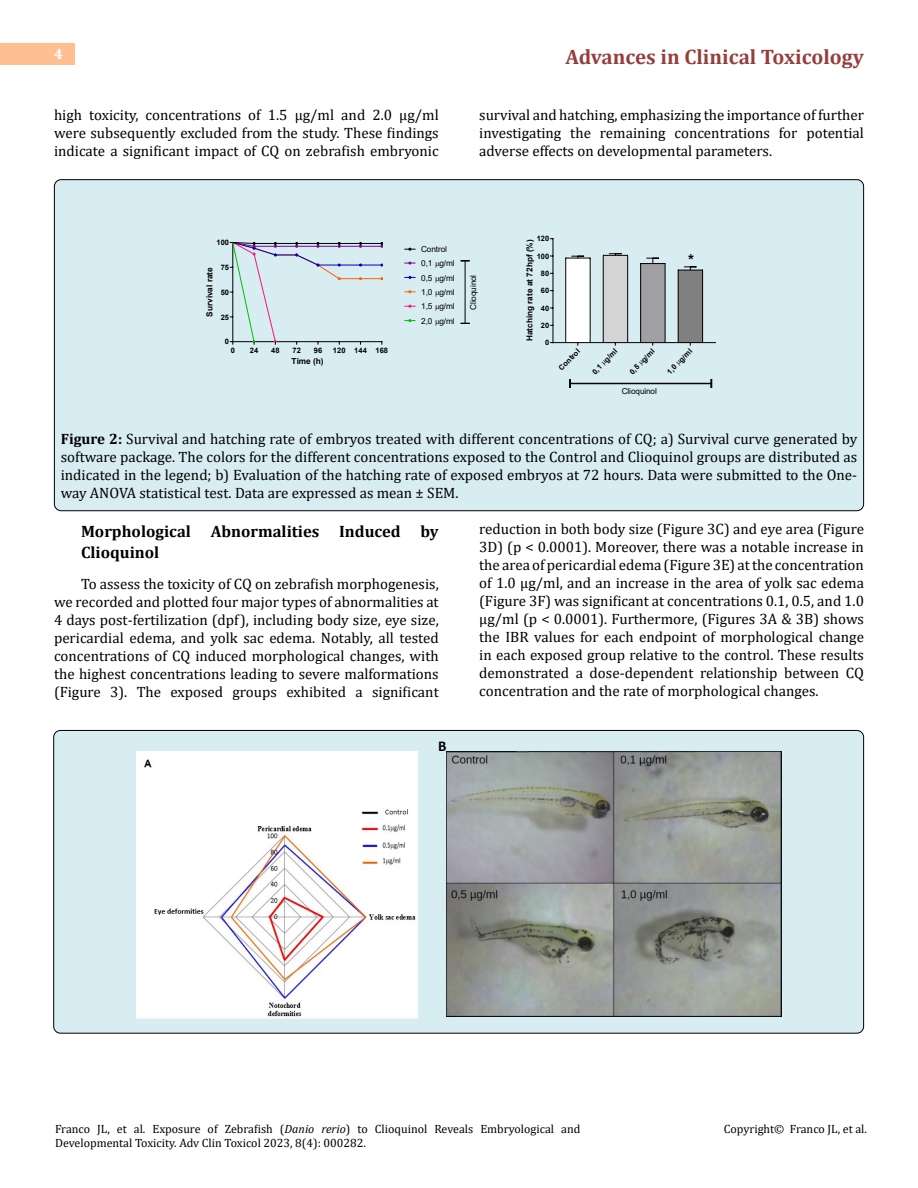
<style>
.page{position:relative;width:918px;height:1188px;background:#fff}
.page>*{position:absolute;margin:0;border:0;box-sizing:border-box;transform-origin:0 0}
.t1{font:700 21px "Cambria";color:#953f3c}
.t2{font:700 16.5px/21px "Cambria";color:#000}
.t3{font:15px/18px "Cambria";color:#000;text-align:justify}
.t4{font:700 15px "Cambria";color:#fff}
.t5{font:700 15px "Arial";color:#000}
.t6{font:700 15px "Calibri";color:#000}
.t7{font:12px/14.4px "Cambria";color:#000}
.t8{font:8.25px/14.4px "Arial";letter-spacing:-.015em;color:#000}
.t9{font:700 8.25px "Arial";color:#000}
.t10{font:700 7.5px "Arial";letter-spacing:.005em;color:#000}
.s1{font-weight:700}
.s2{font-style:italic}
</style>
<div class="page">
<div style="left:0;top:43px;width:75px;height:21px;background:#ffbf91"></div>
<div style="left:54px;top:730px;width:810px;height:303px;background:#d8edf2;border-radius:7px"></div>
<div style="left:54px;top:180px;width:810px;height:331px;background:#d8edf2;border-radius:7px"></div>
<svg style="left:230px;top:242px;width:153px;height:102px"></svg>
<svg style="left:405px;top:248px;width:10px;height:2px"></svg>
<svg style="left:405px;top:262px;width:10px;height:2px"></svg>
<svg style="left:405px;top:276px;width:10px;height:2px"></svg>
<svg style="left:405px;top:291px;width:10px;height:2px"></svg>
<svg style="left:405px;top:305px;width:10px;height:2px"></svg>
<svg style="left:405px;top:320px;width:10px;height:2px"></svg>
<hr style="left:465px;top:261px;width:1px;height:62px;background:#000">
<hr style="left:553px;top:342px;width:163px;height:1px;background:#000">
<hr style="left:553px;top:238px;width:1px;height:105px;background:#000">
<svg style="left:677px;top:266px;width:26px;height:79px;background:#797b7c"></svg>
<svg style="left:640px;top:258px;width:26px;height:87px;background:#94969a"></svg>
<svg style="left:602px;top:253px;width:26px;height:92px;background:#bfc1c1"></svg>
<svg style="left:565px;top:256px;width:26px;height:89px;background:#e3e4e4"></svg>
<hr style="left:570px;top:383px;width:141px;height:1px;background:#000">
<img style="left:137px;top:751px;width:281px;height:267px">
<img style="left:447px;top:751px;width:334px;height:266px">
<p class="t4" style="left:54px;top:44px;width:10px">4</p>
<h1 class="t1" style="left:565px;top:42px;width:300px">Advances in Clinical Toxicology</h1>
<p class="t3" style="left:54px;top:105px;width:386px">high toxicity, concentrations of 1.5 μg/ml and 2.0 μg/ml were subsequently excluded from the study. These findings indicate a significant impact of CQ on zebrafish embryonic</p>
<p class="t3" style="left:479px;top:105px;width:386px">survival and hatching, emphasizing the importance of further investigating the remaining concentrations for potential adverse effects on developmental parameters.</p>
<p class="t10" style="left:216px;top:237px;width:14px">100</p>
<p class="t9" style="left:204px;top:317px;width:51px;rotate:-90deg">Survival rate</p>
<p class="t10" style="left:221px;top:262px;width:10px">75</p>
<p class="t10" style="left:221px;top:287px;width:10px">50</p>
<p class="t10" style="left:221px;top:312px;width:10px">25</p>
<p class="t10" style="left:225px;top:336px;width:6px">0</p>
<p class="t10" style="left:231px;top:345px;width:6px">0</p>
<p class="t10" style="left:250px;top:345px;width:10px">24</p>
<p class="t10" style="left:271px;top:345px;width:10px">48</p>
<p class="t10" style="left:292px;top:345px;width:10px">72</p>
<p class="t10" style="left:314px;top:345px;width:10px">96</p>
<p class="t10" style="left:333px;top:345px;width:57px">120 144 168</p>
<p class="t9" style="left:292px;top:356px;width:33px">Time (h)</p>
<p class="t8" style="left:421px;top:242px;width:35px">Control<br>0,1 g/ml<br>0,5 g/ml<br>1,0 g/ml<br>1,5 g/ml<br>2,0 g/ml</p>
<p class="t8" style="left:466px;top:310px;width:37px;rotate:-90deg">Clioquinol</p>
<p class="t10" style="left:537px;top:233px;width:14px">120</p>
<p class="t9" style="left:524px;top:341px;width:103px;rotate:-90deg">Hatching rate at 72hpf (%)</p>
<p class="t10" style="left:537px;top:251px;width:14px">100</p>
<p class="t10" style="left:541px;top:268px;width:10px">80</p>
<p class="t10" style="left:541px;top:285px;width:10px">60</p>
<p class="t10" style="left:541px;top:303px;width:10px">40</p>
<p class="t10" style="left:541px;top:320px;width:10px">20</p>
<p class="t10" style="left:545px;top:337px;width:6px">0</p>
<p class="t5" style="left:688px;top:250px;width:7px">*</p>
<p class="t10" style="left:556px;top:365px;width:28px;rotate:-45deg">Control</p>
<p class="t10" style="left:590px;top:369px;width:34px;rotate:-45deg">0,1 g/ml</p>
<p class="t10" style="left:627px;top:369px;width:34px;rotate:-45deg">0,5 g/ml</p>
<p class="t10" style="left:665px;top:369px;width:34px;rotate:-45deg">1,0 g/ml</p>
<p class="t8" style="left:622px;top:384px;width:37px">Clioquinol</p>
<p class="t3" style="left:61px;top:429px;width:798px"><span class="s1">Figure 2:</span> Survival and hatching rate of embryos treated with different concentrations of CQ; a) Survival curve generated by software package. The colors for the different concentrations exposed to the Control and Clioquinol groups are distributed as indicated in the legend; b) Evaluation of the hatching rate of exposed embryos at 72 hours. Data were submitted to the One&shy;way ANOVA statistical test. Data are expressed as mean ± SEM.</p>
<p class="t2" style="left:81px;top:520px;width:359px">Morphological Abnormalities Induced by<br>Clioquinol</p>
<p class="t3" style="left:54px;top:575px;width:386px;text-indent:27px">To assess the toxicity of CQ on zebrafish morphogenesis, we recorded and plotted four major types of abnormalities at 4 days post-fertilization (dpf), including body size, eye size, pericardial edema, and yolk sac edema. Notably, all tested concentrations of CQ induced morphological changes, with the highest concentrations leading to severe malformations (Figure 3). The exposed groups exhibited a significant</p>
<p class="t3" style="left:479px;top:519px;width:386px">reduction in both body size (Figure 3C) and eye area (Figure 3D) (p &lt; 0.0001). Moreover, there was a notable increase in the area of pericardial edema (Figure 3E) at the concentration of 1.0 μg/ml, and an increase in the area of yolk sac edema (Figure 3F) was significant at concentrations 0.1, 0.5, and 1.0 μg/ml (p &lt; 0.0001). Furthermore, (Figures 3A &amp; 3B) shows the IBR values for each endpoint of morphological change in each exposed group relative to the control. These results demonstrated a dose-dependent relationship between CQ concentration and the rate of morphological changes.</p>
<p class="t6" style="left:438px;top:736px;width:10px">B</p>
<p class="t7" style="left:55px;top:1121px;width:527px">Franco JL, et al. Exposure of Zebrafish (<span class="s2">Danio rerio</span>) to Clioquinol Reveals Embryological and<br>Developmental Toxicity. Adv Clin Toxicol 2023, 8(4): 000282.</p>
<p class="t7" style="left:724px;top:1121px;width:145px">Copyright© Franco JL, et al.</p>
</div>
